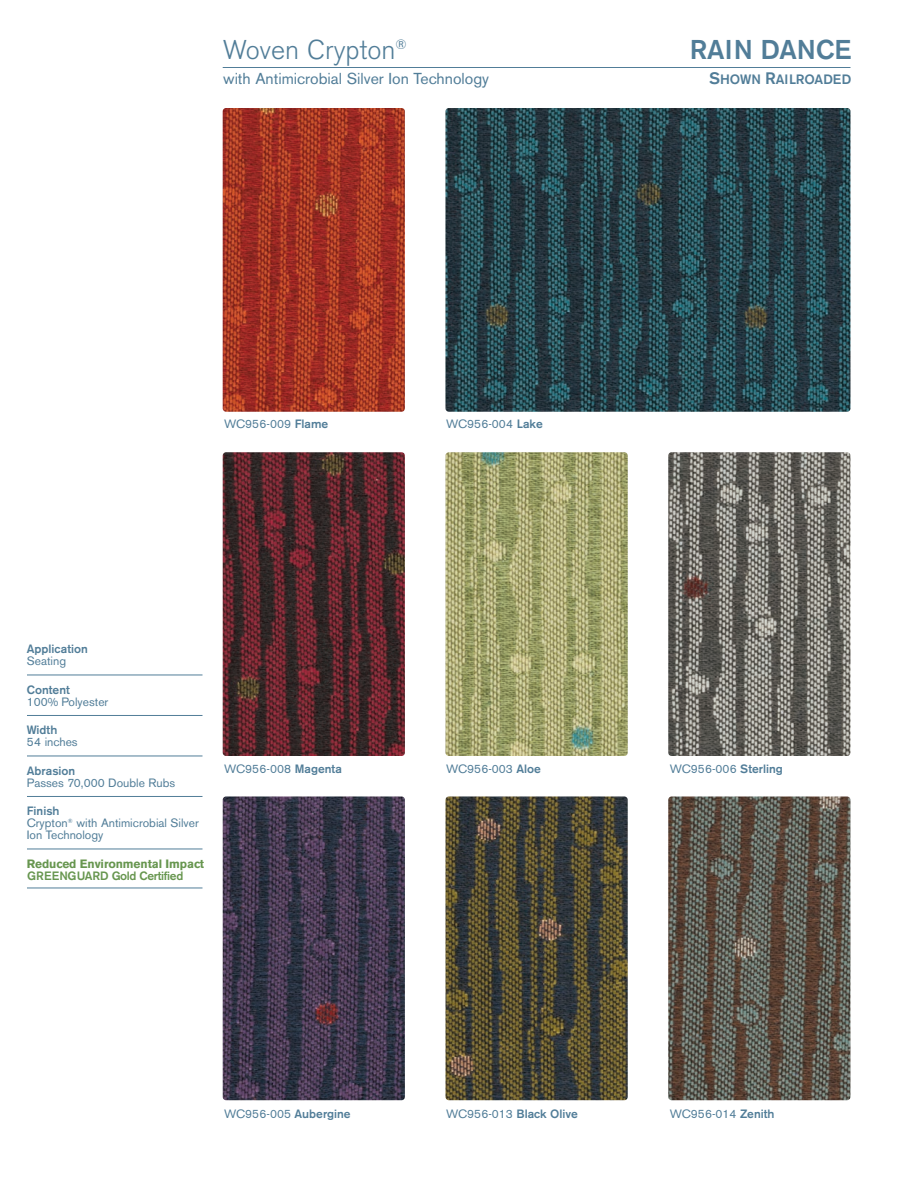
<style>
.page{position:relative;width:918px;height:1188px;background:#fff}
.page>*{position:absolute;margin:0;border:0;box-sizing:border-box;transform-origin:0 0}
.t1{font:300 27px "Akzidenz Grotesk BE";color:#517d98}
.t2{font:500 27px "Akzidenz Grotesk BE";color:#517d98}
.t3{font:15.75px "Akzidenz Grotesk BE";color:#517d98}
.t4{font:500 13.5px "Akzidenz Grotesk BE";color:#517d98}
.t5{font:12px/12px "Akzidenz Grotesk BE";color:#517d98}
.t6{font:500 12px "Akzidenz Grotesk BE";color:#517d98}
.t7{font:700 12px "Akzidenz Grotesk BE";letter-spacing:-.01em;color:#67964f}
.t8{font:500 12px "Akzidenz Grotesk BE";letter-spacing:-.03em;color:#67964f}
.s1{font-size:16.5px}
.s2{font-weight:500}
.s3{font-weight:400}
</style>
<div class="page">
<hr style="left:223px;top:67px;width:627px;height:1px;background:#517d98">
<hr style="left:27px;top:675px;width:175px;height:1px;background:#517d98">
<hr style="left:27px;top:715px;width:175px;height:1px;background:#517d98">
<hr style="left:27px;top:756px;width:175px;height:1px;background:#517d98">
<hr style="left:27px;top:796px;width:175px;height:1px;background:#517d98">
<hr style="left:27px;top:849px;width:175px;height:1px;background:#517d98">
<hr style="left:27px;top:888px;width:175px;height:1px;background:#517d98">
<img style="left:223px;top:452px;width:182px;height:304px">
<img style="left:668px;top:452px;width:182px;height:304px">
<img style="left:445px;top:452px;width:183px;height:304px">
<img style="left:223px;top:108px;width:182px;height:304px">
<img style="left:445px;top:108px;width:405px;height:304px">
<img style="left:223px;top:796px;width:182px;height:304px">
<img style="left:668px;top:796px;width:182px;height:304px">
<img style="left:445px;top:796px;width:183px;height:304px">
<h1 class="t1" style="left:223px;top:38px;width:185px">Woven Crypton<sup>®</sup></h1>
<h1 class="t2" style="left:690px;top:40px;width:163px">RAIN DANCE</h1>
<h2 class="t3" style="left:223px;top:73px;width:267px">with Antimicrobial Silver Ion Technology</h2>
<p class="t4" style="left:709px;top:74px;width:144px"><span class="s1">S</span>HOWN <span class="s1">R</span>AILROADED</p>
<p class="t5" style="left:224px;top:419px;width:106px">WC956-009 <span class="s2">Flame</span></p>
<p class="t5" style="left:446px;top:419px;width:98px">WC956-004 <span class="s2">Lake</span></p>
<p class="t6" style="left:27px;top:645px;width:62px">Application</p>
<p class="t5" style="left:27px;top:657px;width:41px">Seating</p>
<p class="t6" style="left:27px;top:685px;width:44px">Content</p>
<p class="t5" style="left:27px;top:697px;width:83px">100% Polyester</p>
<p class="t6" style="left:27px;top:726px;width:32px">Width</p>
<p class="t5" style="left:27px;top:738px;width:52px">54 inches</p>
<p class="t6" style="left:27px;top:766px;width:50px">Abrasion</p>
<p class="t5" style="left:27px;top:778px;width:150px">Passes 70,000 Double Rubs</p>
<p class="t5" style="left:27px;top:807px;width:173px"><span class="s2">Finish<br></span>Crypton<sup>®</sup> with Antimicrobial Silver<br>Ion Technology</p>
<p class="t7" style="left:27px;top:859px;width:179px">Reduced Environmental Impact</p>
<p class="t8" style="left:27px;top:871px;width:158px">GREENGUARD Gold Certified</p>
<p class="t5" style="left:224px;top:764px;width:119px">WC956-008 <span class="s2">Magenta</span></p>
<p class="t5" style="left:446px;top:764px;width:96px">WC956-003 <span class="s2">Aloe</span></p>
<p class="t5" style="left:670px;top:764px;width:115px">WC956-006 <span class="s2">Sterling</span></p>
<p class="t5" style="left:224px;top:1109px;width:128px">WC956-005 <span class="s2">Aubergine</span></p>
<p class="t6" style="left:446px;top:1110px;width:133px"><span class="s3">WC956-013</span> Black Olive</p>
<p class="t5" style="left:670px;top:1109px;width:106px">WC956-014 <span class="s2">Zenith</span></p>
</div>
